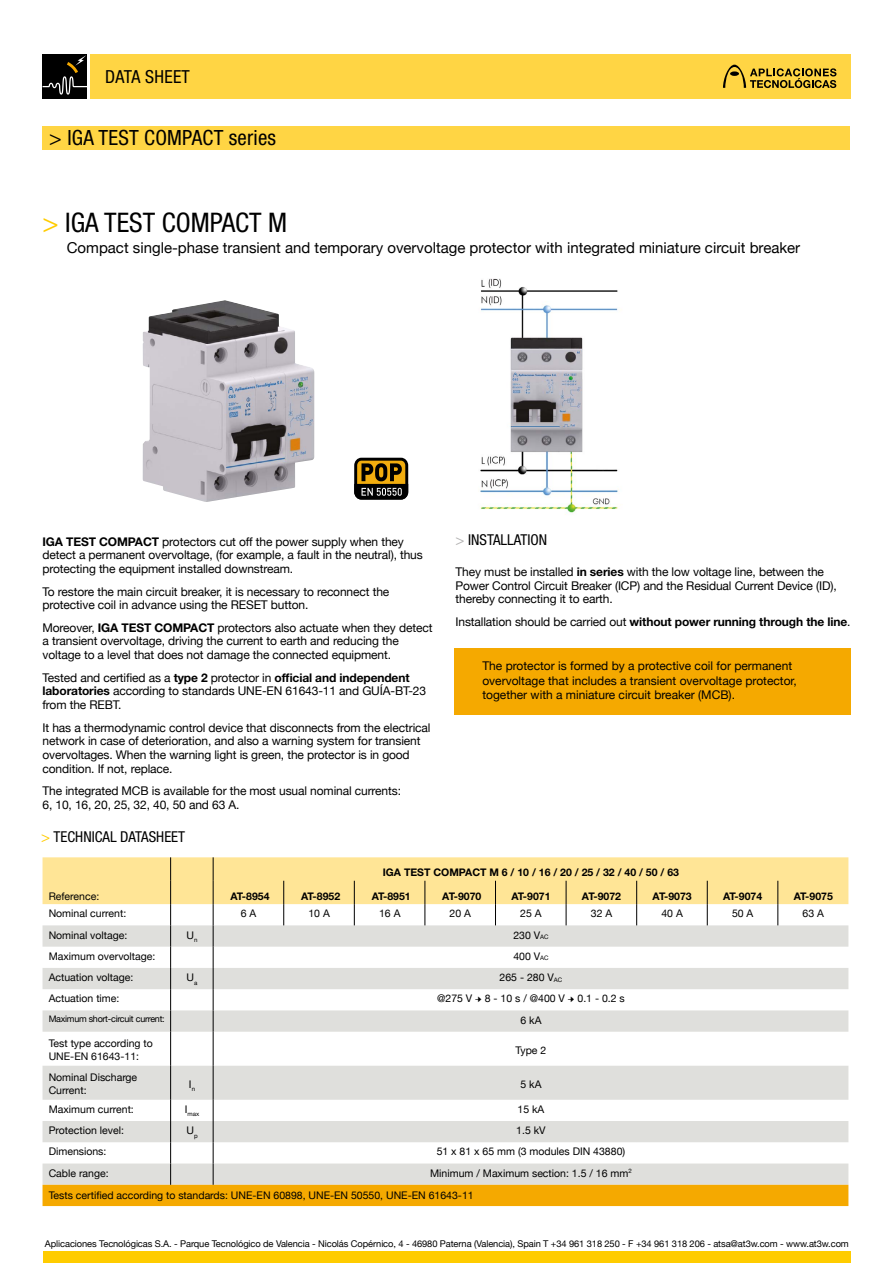
<style>
.page{position:relative;width:893px;height:1263px;background:#fff}
.page>*{position:absolute;margin:0;border:0;box-sizing:border-box;transform-origin:0 0}
.t1{font:condensed 27px "Helvetica Neue LT Std";color:#000}
.t2{font:condensed 21px "Helvetica Neue LT Std";letter-spacing:.01em;color:#000}
.t3{font:condensed 18px "Helvetica Neue LT Std";letter-spacing:.015em;color:#000}
.t4{font:15px "Helvetica Neue";color:#000}
.t5{font:condensed 15px "Helvetica Neue LT Std";color:#000}
.t6{font:12px/13.8px "Helvetica Neue";letter-spacing:-.01em;color:#000}
.t7{font:700 12px "Helvetica Neue LT Std";letter-spacing:-.01em;color:#000}
.t8{font:10.5px/12.6px "Helvetica Neue";color:#000}
.t9{font:700 10.5px "Helvetica Neue LT Std";color:#000}
.t10{font:9.3px "Helvetica Neue";letter-spacing:-.01em;color:#000}
.t11{font:9px "Helvetica Neue";letter-spacing:-.03em;color:#000}
.t12{font:6.15px "Helvetica Neue";color:#000}
.s1{color:#fc0}
.s2{font-family:"Helvetica Neue LT Std";font-weight:700}
.s3{color:#b3b2b2}
.s4{font-family:"Helvetica Neue";font-weight:400}
.s5{font-size:6.15px}
.s6{font-family:"Minion Pro"}
</style>
<div class="page">
<div style="left:90px;top:54px;width:760px;height:45px;background:#ffd544"></div>
<div style="left:43px;top:1251px;width:807px;height:12px;background:#fc0"></div>
<div style="left:43px;top:54px;width:44px;height:45px;background:#000"></div>
<svg style="left:43px;top:55px;width:44px;height:40px"></svg>
<svg style="left:723px;top:65px;width:113px;height:23px"></svg>
<div style="left:454px;top:648px;width:396px;height:67px;background:#f5a900"></div>
<img style="left:143px;top:300px;width:171px;height:202px">
<img style="left:480px;top:278px;width:139px;height:237px">
<div style="left:356px;top:459px;width:51px;height:39px;background:#f2ad0e;border-radius:6px"></div>
<div style="left:354px;top:458px;width:54px;height:42px;border:3px solid #000;border-radius:6px"></div>
<svg style="left:354px;top:463px;width:55px;height:37px"></svg>
<svg style="left:43px;top:1032px;width:805px;height:68px;fill:#e6e6e4"></svg>
<hr style="left:170px;top:1032px;width:1px;height:34px;background:#000">
<hr style="left:213px;top:1032px;width:1px;height:34px;background:#000">
<svg style="left:43px;top:857px;width:805px;height:175px"></svg>
<hr style="left:170px;top:1066px;width:1px;height:34px;background:#000">
<hr style="left:213px;top:1066px;width:1px;height:34px;background:#000">
<svg style="left:43px;top:1100px;width:805px;height:106px"></svg>
<div style="left:43px;top:126px;width:807px;height:23px;background:#ffd544"></div>
<h3 class="t3" style="left:105px;top:66px;width:86px">DATA SHEET</h3>
<h2 class="t2" style="left:49px;top:126px;width:228px">&gt; IGA TEST COMPACT series</h2>
<h1 class="t1" style="left:43px;top:207px;width:246px"><span class="s1">&gt;</span> IGA TEST COMPACT M</h1>
<p class="t4" style="left:67px;top:239px;width:735px">Compact single-phase transient and temporary overvoltage protector with integrated miniature circuit breaker</p>
<p class="t6" style="left:43px;top:534px;width:382px"><span class="s2">IGA TEST COMPACT</span> protectors cut off the power supply when they detect a permanent overvoltage, (for example, a fault in the neutral), thus protecting the equipment installed downstream.</p>
<p class="t6" style="left:43px;top:584px;width:348px">To restore the main circuit breaker, it is necessary to reconnect the protective coil in advance using the RESET button.</p>
<p class="t6" style="left:43px;top:620px;width:391px">Moreover, <span class="s2">IGA TEST COMPACT</span> protectors also actuate when they detect a transient overvoltage, driving the current to earth and reducing the voltage to a level that does not damage the connected equipment.</p>
<p class="t6" style="left:43px;top:670px;width:385px">Tested and certified as a <span class="s2">type 2</span> protector in <span class="s2">official and independent laboratories</span> according to standards UNE-EN 61643-11 and GUÍA-BT-23 from the REBT.</p>
<p class="t6" style="left:43px;top:720px;width:390px">It has a thermodynamic control device that disconnects from the electrical network in case of deterioration, and also a warning system for transient overvoltages. When the warning light is green, the protector is in good condition. If not, replace.</p>
<p class="t6" style="left:43px;top:784px;width:360px">The integrated MCB is available for the most usual nominal currents:<br>6, 10, 16, 20, 25, 32, 40, 50 and 63 A.</p>
<p class="t5" style="left:41px;top:828px;width:146px"><span class="s1">&gt;</span> TECHNICAL DATASHEET</p>
<p class="t5" style="left:455px;top:531px;width:93px"><span class="s3">&gt;</span> INSTALLATION</p>
<p class="t6" style="left:455px;top:564px;width:383px">They must be installed <span class="s2">in series</span> with the low voltage line, between the<br>Power Control Circuit Breaker (ICP) and the Residual Current Device (ID), thereby connecting it to earth.</p>
<p class="t7" style="left:455px;top:614px;width:396px"><span class="s4">Installation should be carried out</span> without power running through the line<span class="s4">.</span></p>
<p class="t6" style="left:482px;top:658px;width:316px;line-height:14.4px">The protector is formed by a protective coil for permanent overvoltage that includes a transient overvoltage protector, together with a miniature circuit breaker (MCB).</p>
<p class="t9" style="left:383px;top:866px;width:298px">IGA TEST COMPACT M 6 / 10 / 16 / 20 / 25 / 32 / 40 / 50 / 63</p>
<p class="t8" style="left:49px;top:890px;width:52px">Reference:</p>
<p class="t9" style="left:230px;top:889px;width:41px">AT-8954</p>
<p class="t9" style="left:301px;top:889px;width:41px">AT-8952</p>
<p class="t9" style="left:372px;top:889px;width:41px">AT-8951</p>
<p class="t9" style="left:442px;top:889px;width:41px">AT-9070</p>
<p class="t9" style="left:511px;top:889px;width:41px">AT-9071</p>
<p class="t9" style="left:582px;top:889px;width:41px">AT-9072</p>
<p class="t9" style="left:653px;top:889px;width:41px">AT-9073</p>
<p class="t9" style="left:723px;top:889px;width:41px">AT-9074</p>
<p class="t9" style="left:794px;top:889px;width:41px">AT-9075</p>
<p class="t8" style="left:49px;top:907px;width:79px">Nominal current:</p>
<p class="t8" style="left:241px;top:907px;width:17px">6 A</p>
<p class="t8" style="left:308px;top:907px;width:23px">10 A</p>
<p class="t8" style="left:379px;top:907px;width:23px">16 A</p>
<p class="t8" style="left:450px;top:907px;width:23px">20 A</p>
<p class="t8" style="left:520px;top:907px;width:23px">25 A</p>
<p class="t8" style="left:591px;top:907px;width:23px">32 A</p>
<p class="t8" style="left:661px;top:907px;width:23px">40 A</p>
<p class="t8" style="left:732px;top:907px;width:23px">50 A</p>
<p class="t8" style="left:803px;top:907px;width:23px">63 A</p>
<p class="t8" style="left:49px;top:928px;width:80px">Nominal voltage:</p>
<p class="t8" style="left:187px;top:928px;width:13px">U<sub>n</sub></p>
<p class="t8" style="left:513px;top:928px;width:37px">230 V<span class="s5">AC</span></p>
<p class="t8" style="left:49px;top:949px;width:108px">Maximum overvoltage:</p>
<p class="t8" style="left:513px;top:949px;width:37px">400 V<span class="s5">AC</span></p>
<p class="t8" style="left:49px;top:971px;width:86px">Actuation voltage:</p>
<p class="t8" style="left:187px;top:971px;width:12px">U<sub>a</sub></p>
<p class="t8" style="left:500px;top:971px;width:64px">265 - 280 V<span class="s5">AC</span></p>
<p class="t8" style="left:49px;top:992px;width:72px">Actuation time:</p>
<p class="t8" style="left:437px;top:992px;width:189px">@275 V <span class="s6">→</span> 8 - 10 s / @400 V <span class="s6">→</span> 0.1 - 0.2 s</p>
<p class="t11" style="left:49px;top:1013px;width:118px">Maximum short-circuit current:</p>
<p class="t8" style="left:520px;top:1013px;width:23px">6 kA</p>
<p class="t8" style="left:49px;top:1037px;width:106px">Test type according to<br>UNE-EN 61643-11:</p>
<p class="t8" style="left:516px;top:1043px;width:32px">Type 2</p>
<p class="t8" style="left:49px;top:1071px;width:90px">Nominal Discharge<br>Current:</p>
<p class="t8" style="left:189px;top:1077px;width:8px">I<sub>n</sub></p>
<p class="t8" style="left:520px;top:1077px;width:23px">5 kA</p>
<p class="t8" style="left:49px;top:1103px;width:87px">Maximum current:</p>
<p class="t12" style="left:185px;top:1110px;width:16px"><sup>I</sup>max</p>
<p class="t8" style="left:517px;top:1103px;width:28px">15 kA</p>
<p class="t8" style="left:49px;top:1124px;width:77px">Protection level:</p>
<p class="t8" style="left:186px;top:1124px;width:13px">U<sub>p</sub></p>
<p class="t8" style="left:516px;top:1124px;width:31px">1.5 kV</p>
<p class="t8" style="left:49px;top:1145px;width:59px">Dimensions:</p>
<p class="t8" style="left:437px;top:1145px;width:190px">51 x 81 x 65 mm (3 modules DIN 43880)</p>
<p class="t8" style="left:49px;top:1166px;width:61px">Cable range:</p>
<p class="t8" style="left:49px;top:1161px;width:585px;line-height:22.4px;text-indent:381px">Minimum / Maximum section: 1.5 / 16 mm<sup>2<br></sup>Tests certified according to standards: UNE-EN 60898, UNE-EN 50550, UNE-EN 61643-11</p>
<p class="t10" style="left:45px;top:1238px;width:805px">Aplicaciones Tecnológicas S.A. - Parque Tecnológico de Valencia - Nicolás Copérnico, 4 - 46980 Paterna (Valencia), Spain T +34 961 318 250 - F +34 961 318 206 - atsa@at3w.com - www.at3w.com</p>
</div>
